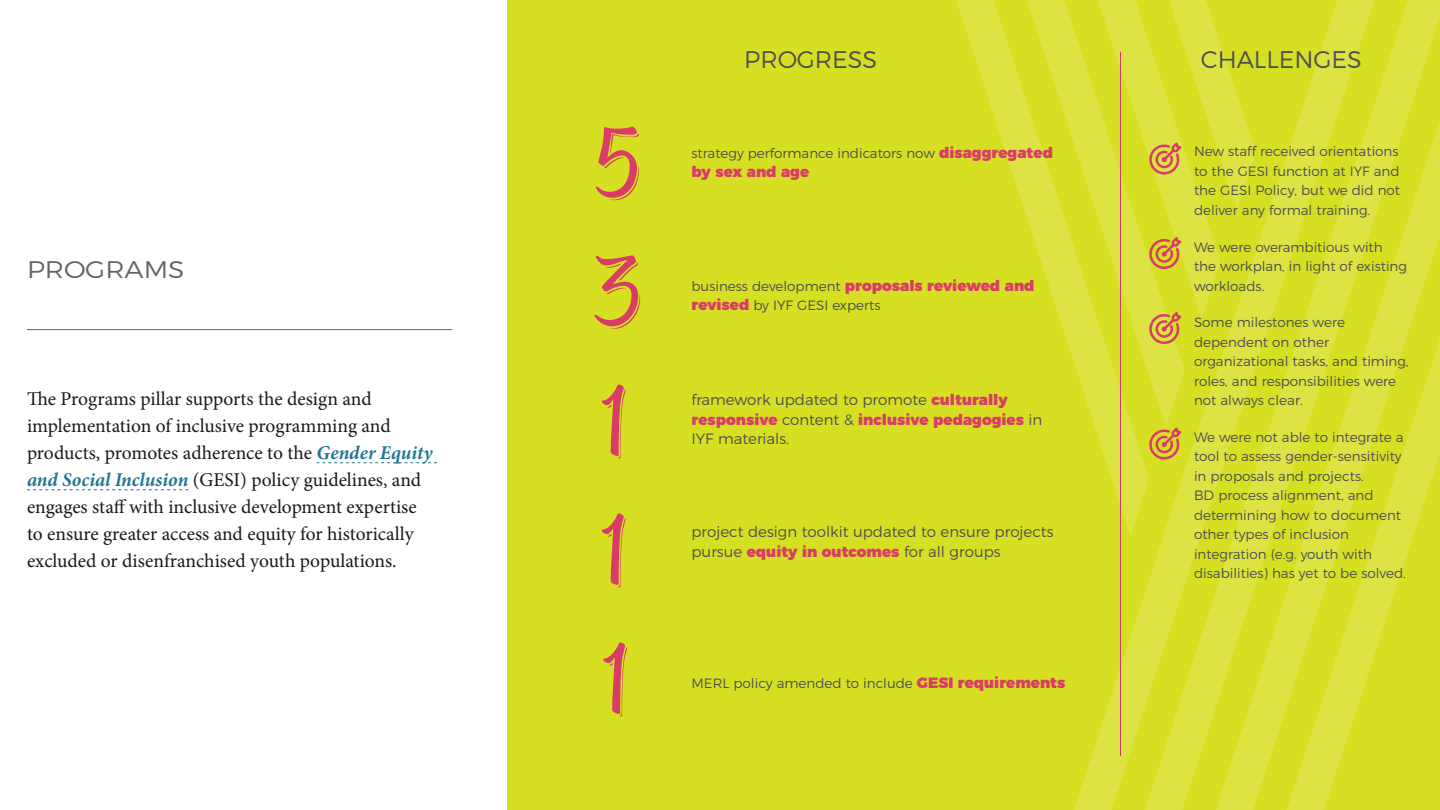
<style>
.page{position:relative;width:1440px;height:810px;background:#fff}
.page>*{position:absolute;margin:0;border:0;box-sizing:border-box;transform-origin:0 0}
.t1{font:99px/129px "Spumante Regularplus Shadow";color:#d93d66}
.t2{font:300 24px "Montserrat";color:#4d4d4f}
.t3{font:300 24px "Montserrat";color:#636466;scale:1.11 1}
.t4{font:19.5px/27px "Minion Pro";color:#1a1a1a}
.t5{font:300 15px/19.5px "Montserrat";color:#4d4d4f}
.t6{font:900 15px "Montserrat";color:#d93d66}
.t7{font:300 13.5px/19.5px "Montserrat";color:#4d4d4f}
.s1{font-weight:700;font-style:italic;color:#247793}
.s2{font-weight:900;font-size:15px;color:#d93d66}
.s3{font-weight:300;font-size:13.5px;color:#4d4d4f}
.s4{font-weight:900;color:#d93d66}
</style>
<div class="page">
<svg style="left:317px;top:462px;width:120px;height:1px"></svg>
<svg style="left:27px;top:489px;width:161px;height:1px"></svg>
<hr style="left:27px;top:329px;width:425px;height:1px;background:#636466">
<div style="left:508px;top:0;width:932px;height:810px;background:#d7df23"></div>
<svg style="left:956px;top:0;width:116px;height:355px"></svg>
<svg style="left:1072px;top:0;width:368px;height:810px"></svg>
<hr style="left:1120px;top:52px;width:1px;height:704px;background:#d93d66">
<svg style="left:1149px;top:142px;width:32px;height:33px"></svg>
<svg style="left:1149px;top:312px;width:32px;height:32px"></svg>
<svg style="left:1149px;top:428px;width:32px;height:32px"></svg>
<svg style="left:1149px;top:237px;width:32px;height:32px"></svg>
<h2 class="t3" style="left:27px;top:251px;width:143px">PROGRAMS</h2>
<p class="t4" style="left:27px;top:385px;width:407px">The Programs pillar supports the design and implementation of inclusive programming and products, promotes adherence to the <span class="s1">Gender Equity and Social Inclusion</span> (GESI) policy guidelines, and engages staff with inclusive development expertise to ensure greater access and equity for historically excluded or disenfranchised youth populations.</p>
<h1 class="t1" style="left:591px;top:98px;width:50px">5</h1>
<h1 class="t1" style="left:591px;top:227px;width:51px">3<br>1</h1>
<h1 class="t1" style="left:599px;top:485px;width:37px">1<br>1</h1>
<h2 class="t2" style="left:744px;top:41px;width:134px">PROGRESS</h2>
<h2 class="t2" style="left:1201px;top:41px;width:162px">CHALLENGES</h2>
<p class="t7" style="left:692px;top:142px;width:363px">strategy performance indicators now <span class="s2">disaggregated</span></p>
<p class="t6" style="left:691px;top:159px;width:119px">by sex and age</p>
<p class="t6" style="left:692px;top:273px;width:345px"><span class="s3">business development</span> proposals reviewed and</p>
<p class="t7" style="left:691px;top:294px;width:191px"><span class="s2">revised</span> by IYF GESI experts</p>
<p class="t5" style="left:692px;top:389px;width:352px">framework updated to promote <span class="s4">culturally responsive</span> content &amp; <span class="s4">inclusive pedagogies</span> in<br>IYF materials.</p>
<p class="t5" style="left:692px;top:521px;width:364px">project design toolkit updated to ensure projects pursue <span class="s4">equity in outcomes</span> for all groups</p>
<p class="t7" style="left:692px;top:672px;width:376px">MERL policy amended to include <span class="s2">GESI requirements</span></p>
<p class="t7" style="left:1194px;top:141px;width:208px;text-align:justify">New staff received orientations to the GESI function at IYF and the GESI Policy, but we did not deliver any formal training.</p>
<p class="t7" style="left:1194px;top:236px;width:215px">We were overambitious with the workplan, in light of existing workloads.</p>
<p class="t7" style="left:1194px;top:312px;width:216px">Some milestones were dependent on other organizational tasks, and timing, roles, and responsibilities were not always clear.</p>
<p class="t7" style="left:1194px;top:426px;width:213px">We were not able to integrate a tool to assess gender-sensitivity in proposals and projects.<br>BD process alignment, and determining how to document other types of inclusion integration (e.g. youth with disabilities) has yet to be solved.</p>
</div>
